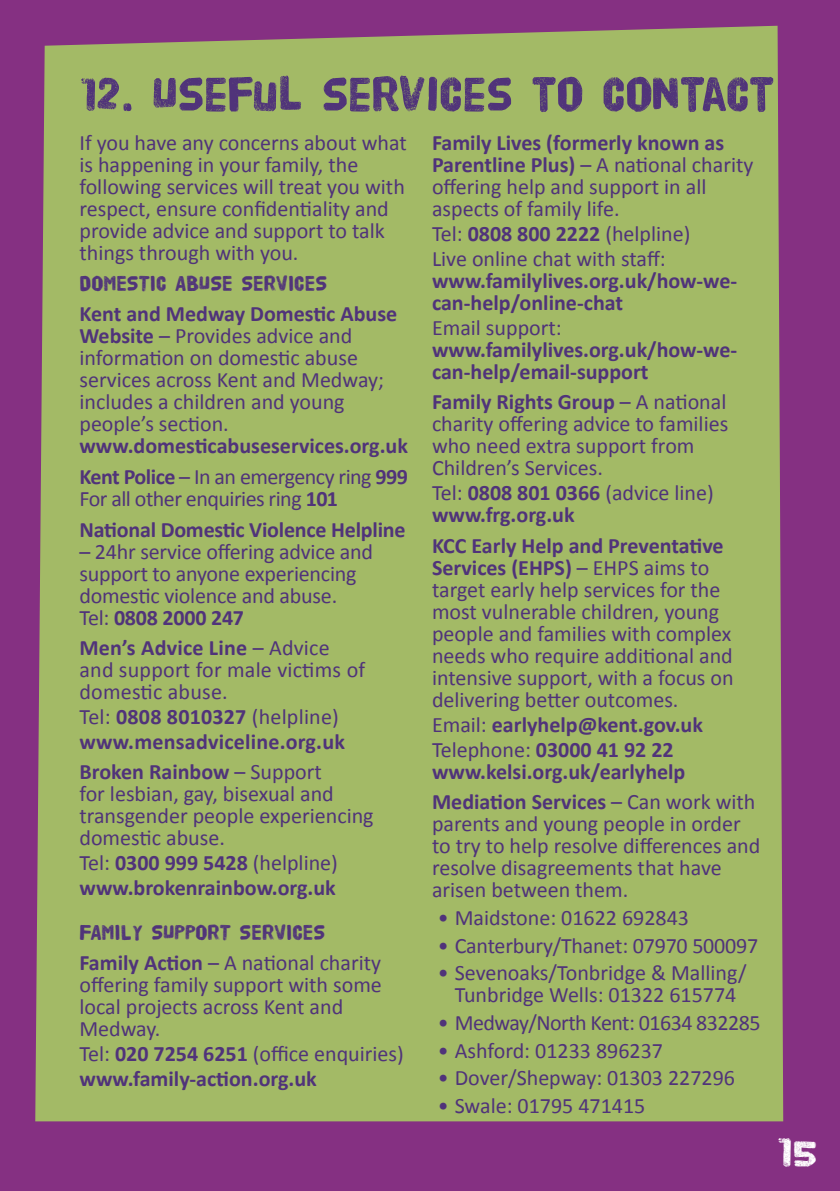
<style>
.page{position:relative;width:840px;height:1191px;background:#fff}
.page>*{position:absolute;margin:0;border:0;box-sizing:border-box;transform-origin:0 0}
.t1{font:50px "HVD Poster";letter-spacing:-.01em;color:#50337a}
.t2{font:44px "HVD Poster";color:#fff}
.t3{font:22px/22px "Calibri";color:#50337a}
.t4{font:700 22px/22px "Calibri";color:#50337a}
.t5{font:22px/22px "Calibri";letter-spacing:-.025em;color:#50337a}
.t6{font:22px "HVD Poster";color:#50337a}
.s1{font-weight:700}
.s2{font-weight:400}
</style>
<div class="page">
<div style="left:0;top:0;width:839px;height:1191px;background:#853082"></div>
<div style="left:35px;top:26px;width:747px;height:1095px;background:#a3ba66"></div>
<p class="t1" style="left:79px;top:71px;width:696px">12. USEFUL SERVICES TO CONTACT</p>
<p class="t3" style="left:79px;top:132px;width:328px">If you have any concerns about what is happening in your family, the following services will treat you with respect, ensure confidentiality and provide advice and support to talk things through with you.</p>
<p class="t6" style="left:79px;top:273px;width:249px">DOMESTIC ABUSE SERVICES</p>
<p class="t3" style="left:79px;top:303px;width:330px"><span class="s1">Kent and Medway Domestic Abuse<br>Website</span> – Provides advice and information on domestic abuse services across Kent and Medway; includes a children and young people’s section. <span class="s1">www.domesticabuseservices.org.uk</span></p>
<p class="t5" style="left:79px;top:466px;width:330px"><span class="s1">Kent Police</span> – In an emergency ring <span class="s1">999<br></span>For all other enquiries ring <span class="s1">101</span></p>
<p class="t4" style="left:79px;top:518px;width:327px">National Domestic Violence Helpline</p>
<p class="t3" style="left:79px;top:540px;width:295px">– 24hr service offering advice and support to anyone experiencing domestic violence and abuse.<br>Tel: <span class="s1">0808 2000 247</span></p>
<p class="t3" style="left:79px;top:637px;width:287px"><span class="s1">Men’s Advice Line</span> – Advice and support for male victims of domestic abuse.</p>
<p class="t3" style="left:79px;top:705px;width:261px">Tel: <span class="s1">0808 8010327</span> (helpline)</p>
<p class="t4" style="left:79px;top:730px;width:267px">www.mensadviceline.org.uk</p>
<p class="t3" style="left:79px;top:761px;width:295px"><span class="s1">Broken Rainbow</span> – Support<br>for lesbian, gay, bisexual and transgender people experiencing domestic abuse.</p>
<p class="t3" style="left:79px;top:852px;width:260px">Tel: <span class="s1">0300 999 5428</span> (helpline)</p>
<p class="t4" style="left:79px;top:876px;width:258px">www.brokenrainbow.org.uk</p>
<p class="t6" style="left:79px;top:922px;width:247px">FAMILY SUPPORT SERVICES</p>
<p class="t3" style="left:79px;top:952px;width:304px"><span class="s1">Family Action</span> – A national charity offering family support with some local projects across Kent and<br>Medway.</p>
<p class="t3" style="left:79px;top:1042px;width:326px">Tel: <span class="s1">020 7254 6251</span> (office enquiries)</p>
<p class="t4" style="left:79px;top:1067px;width:239px">www.family-action.org.uk</p>
<p class="t3" style="left:432px;top:132px;width:323px"><span class="s1">Family Lives (formerly known as<br>Parentline Plus)</span> – A national charity offering help and support in all aspects of family life.</p>
<p class="t3" style="left:432px;top:223px;width:260px">Tel: <span class="s1">0808 800 2222</span> (helpline)</p>
<p class="t4" style="left:432px;top:248px;width:306px"><span class="s2">Live online chat with staff: </span>www.familylives.org.uk/how-we&shy;can-help/online-chat</p>
<p class="t4" style="left:432px;top:316px;width:306px"><span class="s2">Email support: </span>www.familylives.org.uk/how-we&shy;can-help/email-support</p>
<p class="t3" style="left:432px;top:391px;width:297px"><span class="s1">Family Rights Group</span> – A national charity offering advice to families who need extra support from<br>Children’s Services.</p>
<p class="t3" style="left:432px;top:482px;width:283px">Tel: <span class="s1">0808 801 0366</span> (advice line)</p>
<p class="t4" style="left:432px;top:504px;width:144px">www.frg.org.uk</p>
<p class="t3" style="left:432px;top:534px;width:303px"><span class="s1">KCC Early Help and Preventative<br>Services (EHPS)</span> – EHPS aims to target early help services for the most vulnerable children, young people and families with complex needs who require additional and intensive support, with a focus on delivering better outcomes.</p>
<p class="t4" style="left:432px;top:713px;width:272px"><span class="s2">Email:</span> earlyhelp@kent.gov.uk</p>
<p class="t4" style="left:432px;top:738px;width:243px"><span class="s2">Telephone:</span> 03000 41 92 22</p>
<p class="t4" style="left:432px;top:760px;width:255px">www.kelsi.org.uk/earlyhelp</p>
<p class="t3" style="left:432px;top:791px;width:330px"><span class="s1">Mediation Services</span> – Can work with parents and young people in order to try to help resolve differences and resolve disagreements that have arisen between them.</p>
<p class="t3" style="left:437px;top:906px;width:253px">• Maidstone: 01622 692843</p>
<p class="t3" style="left:437px;top:934px;width:322px">• Canterbury/Thanet: 07970 500097</p>
<p class="t3" style="left:437px;top:962px;width:310px;text-align:center">• Sevenoaks/Tonbridge &amp; Malling/<br>Tunbridge Wells: 01322 615774</p>
<p class="t5" style="left:437px;top:1011px;width:324px">• Medway/North Kent: 01634 832285</p>
<p class="t3" style="left:437px;top:1039px;width:227px">• Ashford: 01233 896237</p>
<p class="t3" style="left:437px;top:1067px;width:299px">• Dover/Shepway: 01303 227296</p>
<p class="t3" style="left:437px;top:1094px;width:209px">• Swale: 01795 471415</p>
<p class="t2" style="left:776px;top:1131px;width:42px">15</p>
</div>
